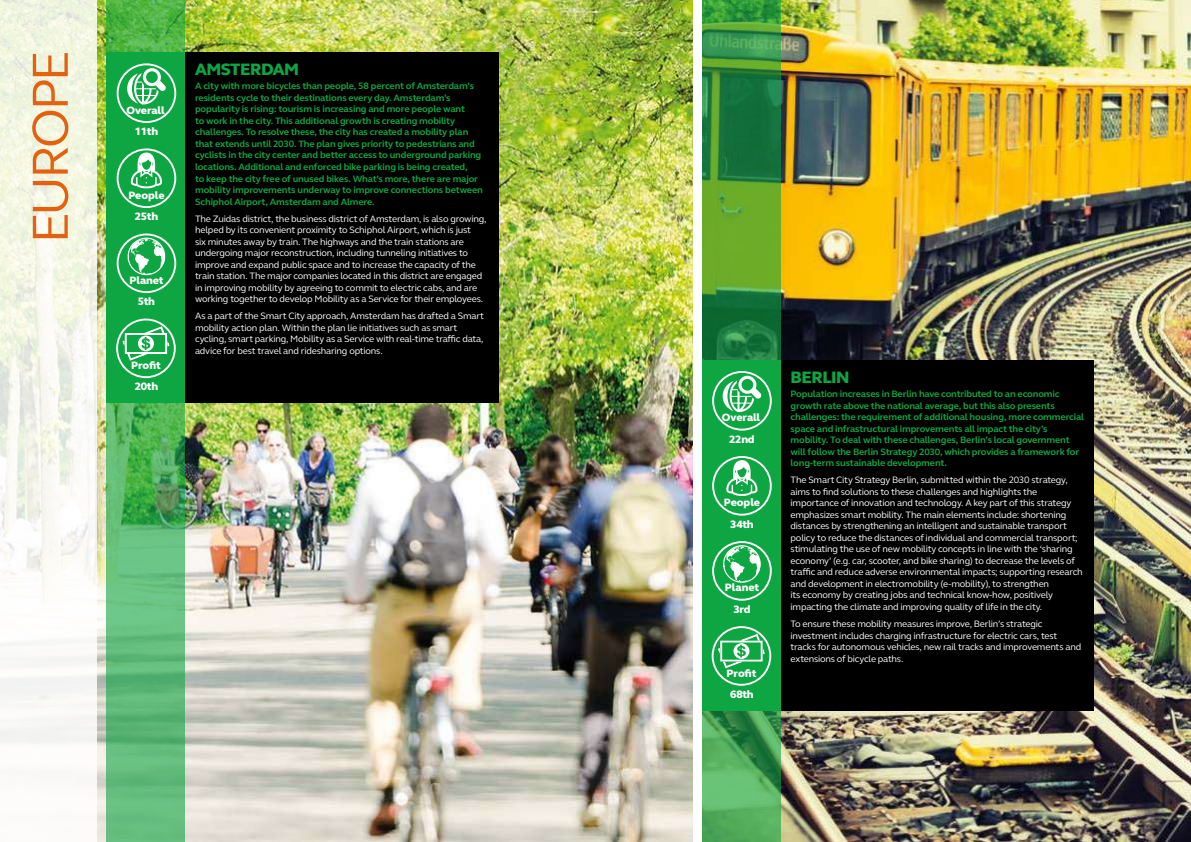
<style>
.page{position:relative;width:1191px;height:842px;background:#fff}
.page>*{position:absolute;margin:0;border:0;box-sizing:border-box;transform-origin:0 0}
.t1{font:52px "FS Elliot Pro";letter-spacing:-.06em;color:#e3610f}
.t2{font:800 17px "FS Elliot Pro";letter-spacing:-.025em;color:#0da642}
.t3{font:800 11px "FS Elliot Pro";letter-spacing:-.025em;color:#fff}
.t4{font:800 10.9px "FS Elliot Pro";color:#fff}
.t5{font:9.5px/11.5px "FS Elliot Pro";letter-spacing:-.02em;color:#fff}
.t6{font:700 9.5px/11.5px "FS Elliot Pro";letter-spacing:-.015em;color:#0da642}
</style>
<div class="page">
<img style="left:780px;top:0;width:411px;height:842px">
<img style="left:97px;top:0;width:595px;height:842px">
<svg style="left:0;top:0;width:97px;height:743px"></svg>
<svg style="left:107px;top:0;width:78px;height:842px"></svg>
<div style="left:185px;top:52px;width:313px;height:351px;background:#000"></div>
<div style="left:107px;top:52px;width:78px;height:351px;background:#0da642"></div>
<svg style="left:117px;top:63px;width:59px;height:60px"></svg>
<svg style="left:117px;top:148px;width:59px;height:60px"></svg>
<svg style="left:117px;top:233px;width:59px;height:60px"></svg>
<svg style="left:116px;top:319px;width:60px;height:59px"></svg>
<svg style="left:702px;top:0;width:78px;height:842px"></svg>
<div style="left:780px;top:360px;width:314px;height:351px;background:#000"></div>
<div style="left:702px;top:360px;width:78px;height:351px;background:#0da642"></div>
<svg style="left:712px;top:371px;width:59px;height:60px"></svg>
<svg style="left:712px;top:456px;width:59px;height:60px"></svg>
<svg style="left:712px;top:541px;width:59px;height:60px"></svg>
<svg style="left:711px;top:626px;width:60px;height:60px"></svg>
<h1 class="t1" style="left:15px;top:243px;width:195px;rotate:-90deg">EUROPE</h1>
<h2 class="t2" style="left:195px;top:58px;width:106px">AMSTERDAM</h2>
<p class="t6" style="left:195px;top:80px;width:289px">A city with more bicycles than people, 58 percent of Amsterdam’s residents cycle to their destinations every day. Amsterdam’s popularity is rising: tourism is increasing and more people want<br>to work in the city. This additional growth is creating mobility challenges. To resolve these, the city has created a mobility plan that extends until 2030. The plan gives priority to pedestrians and cyclists in the city center and better access to underground parking locations. Additional and enforced bike parking is being created,<br>to keep the city free of unused bikes. What’s more, there are major mobility improvements underway to improve connections between Schiphol Airport, Amsterdam and Almere.</p>
<p class="t5" style="left:195px;top:212px;width:293px">The Zuidas district, the business district of Amsterdam, is also growing, helped by its convenient proximity to Schiphol Airport, which is just<br>six minutes away by train. The highways and the train stations are undergoing major reconstruction, including tunneling initiatives to improve and expand public space and to increase the capacity of the train station. The major companies located in this district are engaged in improving mobility by agreeing to commit to electric cabs, and are working together to develop Mobility as a Service for their employees.</p>
<p class="t5" style="left:195px;top:310px;width:290px">As a part of the Smart City approach, Amsterdam has drafted a Smart mobility action plan. Within the plan lie initiatives such as smart cycling, smart parking, Mobility as a Service with real-time traffic data, advice for best travel and ridesharing options.</p>
<p class="t4" style="left:126px;top:103px;width:40px">Overall</p>
<p class="t3" style="left:135px;top:124px;width:25px">11th</p>
<p class="t4" style="left:128px;top:188px;width:38px">People</p>
<p class="t3" style="left:135px;top:209px;width:25px">25th</p>
<p class="t4" style="left:129px;top:273px;width:36px">Planet</p>
<p class="t3" style="left:138px;top:294px;width:19px">5th</p>
<p class="t4" style="left:131px;top:358px;width:31px">Profit</p>
<p class="t3" style="left:135px;top:379px;width:25px">20th</p>
<p class="t4" style="left:722px;top:410px;width:40px">Overall</p>
<p class="t3" style="left:729px;top:431px;width:27px">22nd</p>
<p class="t4" style="left:724px;top:495px;width:38px">People</p>
<p class="t3" style="left:730px;top:517px;width:25px">34th</p>
<p class="t4" style="left:725px;top:580px;width:36px">Planet</p>
<p class="t3" style="left:733px;top:602px;width:19px">3rd</p>
<p class="t4" style="left:726px;top:665px;width:31px">Profit</p>
<p class="t3" style="left:730px;top:687px;width:25px">68th</p>
<h2 class="t2" style="left:790px;top:366px;width:61px">BERLIN</h2>
<p class="t6" style="left:790px;top:388px;width:295px">Population increases in Berlin have contributed to an economic growth rate above the national average, but this also presents challenges: the requirement of additional housing, more commercial space and infrastructural improvements all impact the city’s mobility. To deal with these challenges, Berlin’s local government will follow the Berlin Strategy 2030, which provides a framework for long-term sustainable development.</p>
<p class="t5" style="left:790px;top:474px;width:294px">The Smart City Strategy Berlin, submitted within the 2030 strategy, aims to find solutions to these challenges and highlights the importance of innovation and technology. A key part of this strategy emphasizes smart mobility. The main elements include: shortening distances by strengthening an intelligent and sustainable transport policy to reduce the distances of individual and commercial transport; stimulating the use of new mobility concepts in line with the ‘sharing economy’ (e.g. car, scooter, and bike sharing) to decrease the levels of traffic and reduce adverse environmental impacts; supporting research and development in electromobility (e-mobility), to strengthen<br>its economy by creating jobs and technical know-how, positively impacting the climate and improving quality of life in the city.</p>
<p class="t5" style="left:790px;top:618px;width:292px">To ensure these mobility measures improve, Berlin’s strategic investment includes charging infrastructure for electric cars, test tracks for autonomous vehicles, new rail tracks and improvements and extensions of bicycle paths.</p>
</div>
